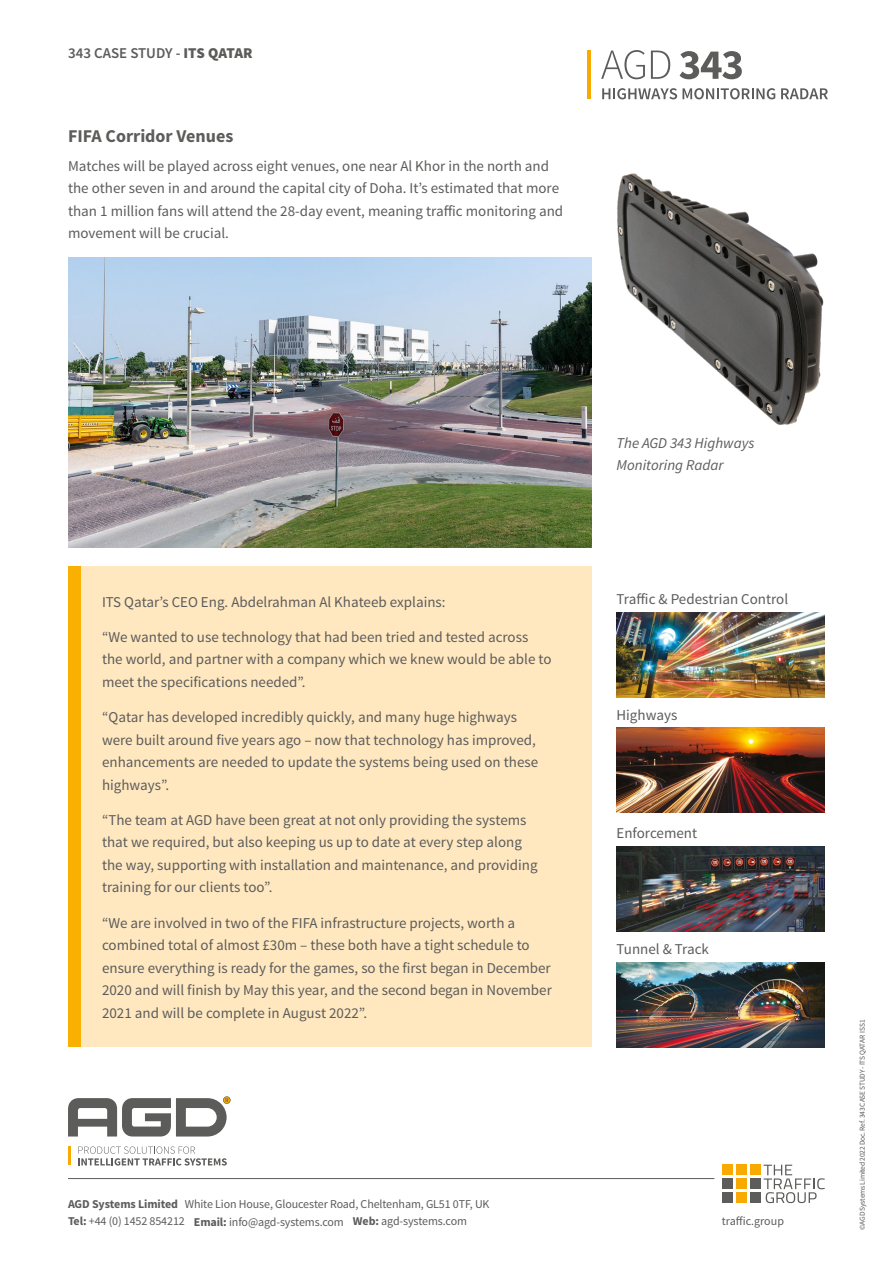
<style>
.page{position:relative;width:893px;height:1263px;background:#fff}
.page>*{position:absolute;margin:0;border:0;box-sizing:border-box;transform-origin:0 0}
.t1{font:700 18px "Source Sans Pro";color:#5c5c5b}
.t2{font:15px/22.5px "Source Sans Pro";color:#5c5c5b}
.t3{font:italic 15px/22.5px "Source Sans Pro";color:#5c5c5b}
.t4{font:600 15px "Source Sans Pro";color:#5c5c5b}
.t5{font:12px/16.5px "Source Sans Pro";letter-spacing:-.01em;color:#5c5c5b}
.t6{font:7.5px "Source Sans Pro";letter-spacing:-.025em;color:#5c5c5b}
.s1{font-weight:900}
.s2{font-weight:700}
</style>
<div class="page">
<svg style="left:601px;top:50px;width:44px;height:29px"></svg>
<svg style="left:651px;top:51px;width:19px;height:28px"></svg>
<svg style="left:602px;top:88px;width:173px;height:11px"></svg>
<svg style="left:781px;top:88px;width:47px;height:11px"></svg>
<svg style="left:680px;top:51px;width:62px;height:28px"></svg>
<hr style="left:588px;top:51px;width:3px;height:48px;background:#f8aa00">
<div style="left:722px;top:1165px;width:11px;height:10px;background:#f8aa00"></div>
<div style="left:736px;top:1165px;width:11px;height:10px;background:#f8aa00"></div>
<div style="left:750px;top:1165px;width:10px;height:10px;background:#f8aa00"></div>
<div style="left:722px;top:1178px;width:11px;height:11px;background:#5c5c5b"></div>
<div style="left:736px;top:1178px;width:11px;height:11px;background:#f8aa00"></div>
<div style="left:750px;top:1178px;width:10px;height:11px;background:#5c5c5b"></div>
<div style="left:722px;top:1192px;width:11px;height:11px;background:#5c5c5b"></div>
<div style="left:736px;top:1192px;width:11px;height:11px;background:#f8aa00"></div>
<div style="left:750px;top:1192px;width:10px;height:11px;background:#5c5c5b"></div>
<svg style="left:764px;top:1165px;width:61px;height:38px"></svg>
<hr style="left:68px;top:1178px;width:646px;height:1px;background:#5c5c5b">
<svg style="left:78px;top:1146px;width:149px;height:19px"></svg>
<svg style="left:68px;top:1096px;width:163px;height:40px"></svg>
<hr style="left:68px;top:1146px;width:3px;height:19px;background:#f8aa00">
<div style="left:68px;top:566px;width:523px;height:481px;background:#ffe8c0"></div>
<div style="left:68px;top:566px;width:13px;height:481px;background:#f9b000"></div>
<img style="left:617px;top:728px;width:208px;height:85px">
<img style="left:617px;top:612px;width:208px;height:85px">
<img style="left:617px;top:846px;width:208px;height:85px">
<img style="left:617px;top:963px;width:208px;height:85px">
<img style="left:617px;top:173px;width:207px;height:252px">
<img style="left:68px;top:257px;width:523px;height:290px">
<p class="t4" style="left:68px;top:44px;width:186px">343 CASE STUDY - <span class="s1">ITS QATAR</span></p>
<p class="t1" style="left:68px;top:124px;width:167px">FIFA Corridor Venues</p>
<p class="t2" style="left:68px;top:155px;width:497px">Matches will be played across eight venues, one near Al Khor in the north and the other seven in and around the capital city of Doha. It’s estimated that more than 1 million fans will attend the 28-day event, meaning traffic monitoring and movement will be crucial.</p>
<p class="t2" style="left:102px;top:591px;width:345px">ITS Qatar’s CEO Eng. Abdelrahman Al Khateeb explains:</p>
<p class="t2" style="left:102px;top:626px;width:451px">“We wanted to use technology that had been tried and tested across the world, and partner with a company which we knew would be able to meet the specifications needed”.</p>
<p class="t2" style="left:102px;top:706px;width:438px">“Qatar has developed incredibly quickly, and many huge highways were built around five years ago – now that technology has improved, enhancements are needed to update the systems being used on these highways”.</p>
<p class="t2" style="left:102px;top:809px;width:437px">“The team at AGD have been great at not only providing the systems that we required, but also keeping us up to date at every step along the way, supporting with installation and maintenance, and providing training for our clients too”.</p>
<p class="t2" style="left:102px;top:912px;width:451px">“We are involved in two of the FIFA infrastructure projects, worth a combined total of almost £30m – these both have a tight schedule to ensure everything is ready for the games, so the first began in December 2020 and will finish by May this year, and the second began in November 2021 and will be complete in August 2022”.</p>
<p class="t3" style="left:617px;top:432px;width:139px">The AGD 343 Highways<br>Monitoring Radar</p>
<p class="t2" style="left:617px;top:588px;width:173px">Traffic &amp; Pedestrian Control</p>
<p class="t2" style="left:617px;top:703px;width:62px">Highways</p>
<p class="t2" style="left:617px;top:822px;width:82px">Enforcement</p>
<p class="t2" style="left:617px;top:938px;width:94px">Tunnel &amp; Track</p>
<p class="t5" style="left:68px;top:1196px;width:423px"><span class="s2">AGD Systems Limited</span> White Lion House, Gloucester Road, Cheltenham, GL51 0TF, UK<br><span class="s2">Tel:</span> +44 (0) 1452 854212 <span class="s2">Email:</span> info@agd-systems.com <span class="s2">Web:</span> agd-systems.com</p>
<p class="t5" style="left:722px;top:1213px;width:64px">traffic.group</p>
<p class="t6" style="left:858px;top:1230px;width:212px;rotate:-90deg">©AGD Systems Limited 2022 Doc. Ref. 343 CASE STUDY - ITS QATAR ISS1</p>
</div>
